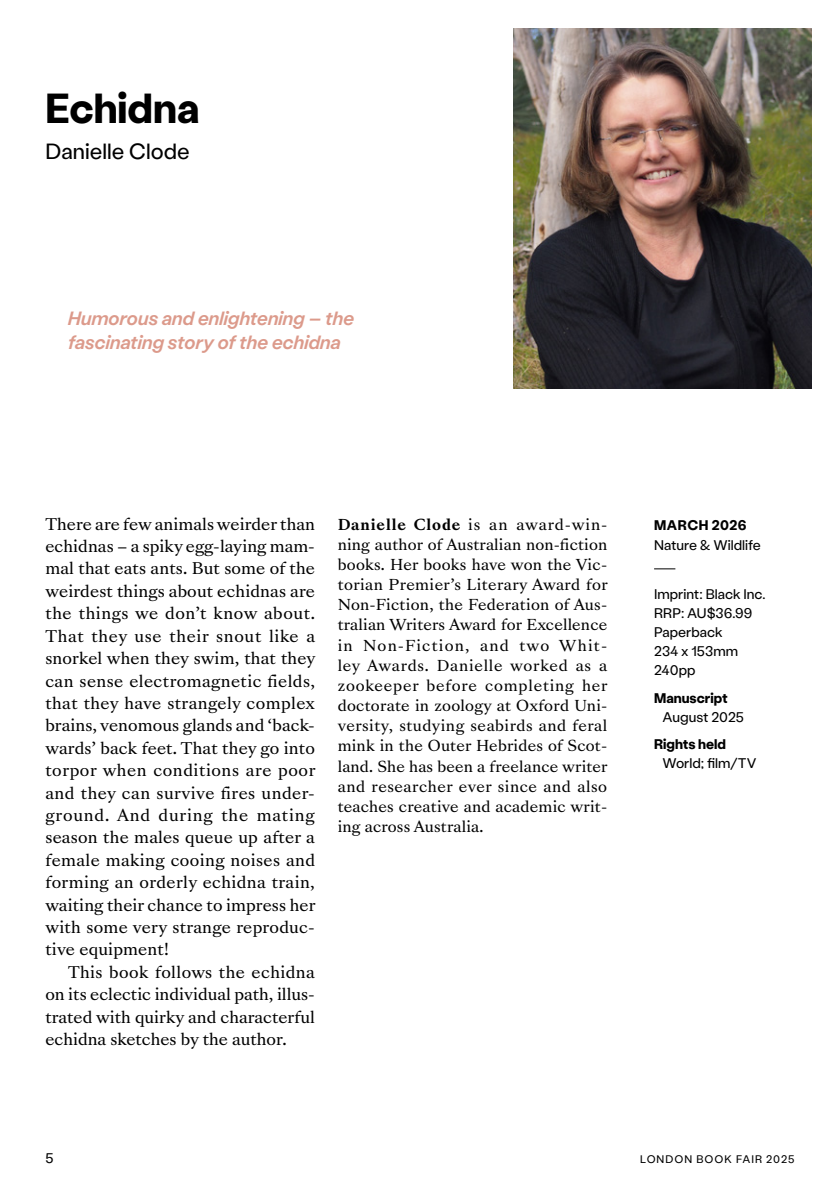
<style>
.page{position:relative;width:840px;height:1191px;background:#fff}
.page>*{position:absolute;margin:0;border:0;box-sizing:border-box;transform-origin:0 0}
.t1{font:700 42px "Black Inc Stabil Grotesk 70";color:#000}
.t2{font:22px "Black Inc Stabil Grotesk 50";color:#000}
.t3{font:italic 500 19.2px/24px "Black Inc Stabil Grotesk 65";letter-spacing:.01em;color:#dc9a8b}
.t4{font:15.6px/22.4px "Sang Bleu Versailles";color:#000;text-align:justify}
.t5{font:14.6px/20.2px "Sang Bleu Versailles";letter-spacing:.01em;color:#000;text-align:justify}
.t6{font:14px/19px "Black Inc Stabil Grotesk 50";color:#000}
.t7{font:700 14px "Black Inc Stabil Grotesk 70";color:#000}
.t8{font:700 14px "Black Inc Stabil Grotesk 70";letter-spacing:.035em;color:#000}
.t9{font:11px "Black Inc Stabil Grotesk 50";letter-spacing:.09em;color:#000}
.s1{font-weight:700}
</style>
<div class="page">
<svg style="left:654px;top:568px;width:21px;height:1px"></svg>
<img style="left:513px;top:28px;width:298px;height:360px">
<h1 class="t1" style="left:45px;top:79px;width:155px">Echidna</h1>
<h2 class="t2" style="left:45px;top:137px;width:146px">Danielle Clode</h2>
<p class="t3" style="left:68px;top:305px;width:287px">Humorous and enlightening – the fascinating story of the echidna</p>
<p class="t4" style="left:45px;top:513px;width:271px">There are few animals weirder than echidnas – a spiky egg-laying mam&shy;mal that eats ants. But some of the weirdest things about echidnas are the things we don’t know about.<br>That they use their snout like a snorkel when they swim, that they can sense electromagnetic fields, that they have strangely complex brains, venomous glands and ‘back&shy;wards’ back feet. That they go into torpor when conditions are poor and they can survive fires under&shy;ground. And during the mating season the males queue up after a female making cooing noises and forming an orderly echidna train, waiting their chance to impress her with some very strange reproduc&shy;tive equipment!</p>
<p class="t4" style="left:45px;top:961px;width:271px;text-indent:23px">This book follows the echidna on its eclectic individual path, illus&shy;trated with quirky and characterful echidna sketches by the author.</p>
<p class="t5" style="left:337px;top:514px;width:271px"><span class="s1">Danielle Clode</span> is an award-win&shy;ning author of Australian non-fiction books. Her books have won the Vic&shy;torian Premier’s Literary Award for Non-Fiction, the Federation of Aus&shy;tralian Writers Award for Excellence in Non-Fiction, and two Whit&shy;ley Awards. Danielle worked as a zookeeper before completing her doctorate in zoology at Oxford Uni&shy;versity, studying seabirds and feral mink in the Outer Hebrides of Scot&shy;land. She has been a freelance writer and researcher ever since and also teaches creative and academic writ&shy;ing across Australia.</p>
<p class="t8" style="left:653px;top:515px;width:94px">MARCH 2026</p>
<p class="t6" style="left:653px;top:534px;width:108px">Nature &amp; Wildlife</p>
<p class="t6" style="left:653px;top:584px;width:113px">Imprint: Black Inc.<br>RRP: AU$36.99<br>Paperback<br>234 x 153mm<br>240pp</p>
<p class="t7" style="left:653px;top:688px;width:75px">Manuscript</p>
<p class="t6" style="left:662px;top:706px;width:83px">August 2025</p>
<p class="t7" style="left:653px;top:734px;width:73px">Rights held</p>
<p class="t6" style="left:662px;top:753px;width:95px">World; film/TV</p>
<p class="t6" style="left:45px;top:1147px;width:10px">5</p>
<p class="t9" style="left:639px;top:1151px;width:156px">LONDON BOOK FAIR 2025</p>
</div>
